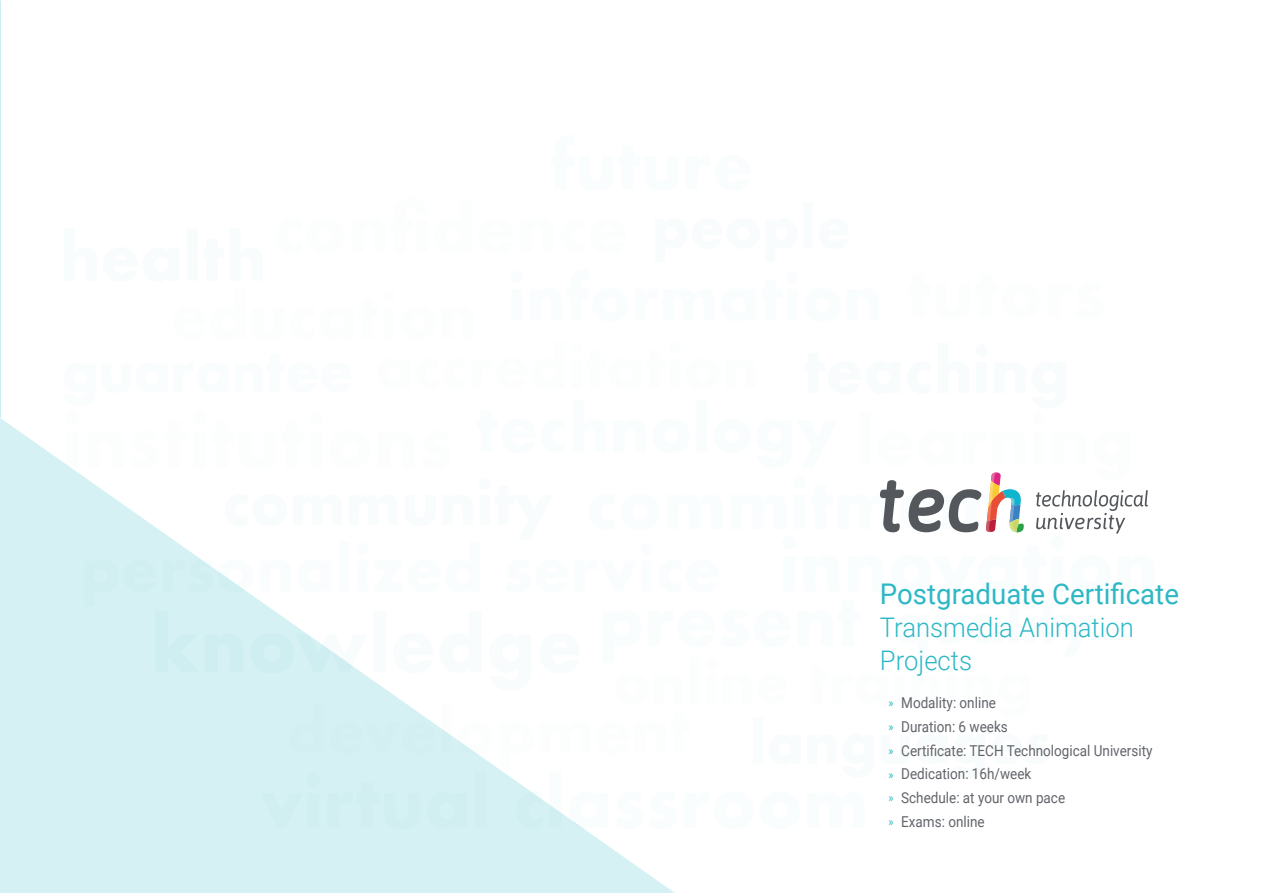
<style>
.page{position:relative;width:1263px;height:893px;background:#fff}
.page>*{position:absolute;margin:0;border:0;box-sizing:border-box;transform-origin:0 0}
.t1{font:28.5px "Roboto";color:#2db8c5}
.t2{font:300 27px/33px "Roboto";color:#2db8c5;scale:.95 1}
.t3{font:15px/23.7px "Roboto";color:#61646a;scale:.9 1}
.s1{font-size:12px;color:#2db8c5}
</style>
<div class="page">
<div style="left:0;top:418px;width:675px;height:475px;background:#d5f1f3"></div>
<svg style="left:64px;top:418px;width:1084px;height:411px"></svg>
<h1 class="t1" style="left:880px;top:574px;width:301px">Postgraduate Certificate</h1>
<h2 class="t2" style="left:880px;top:610px;width:269px">Transmedia Animation<br>Projects</h2>
<p class="t3" style="left:888px;top:690px;width:295px"><span class="s1">»</span> Modality: online<br><span class="s1">»</span> Duration: 6 weeks<br><span class="s1">»</span> Certificate: TECH Technological University <span class="s1">»</span> Dedication: 16h/week<br><span class="s1">»</span> Schedule: at your own pace<br><span class="s1">»</span> Exams: online</p>
</div>
